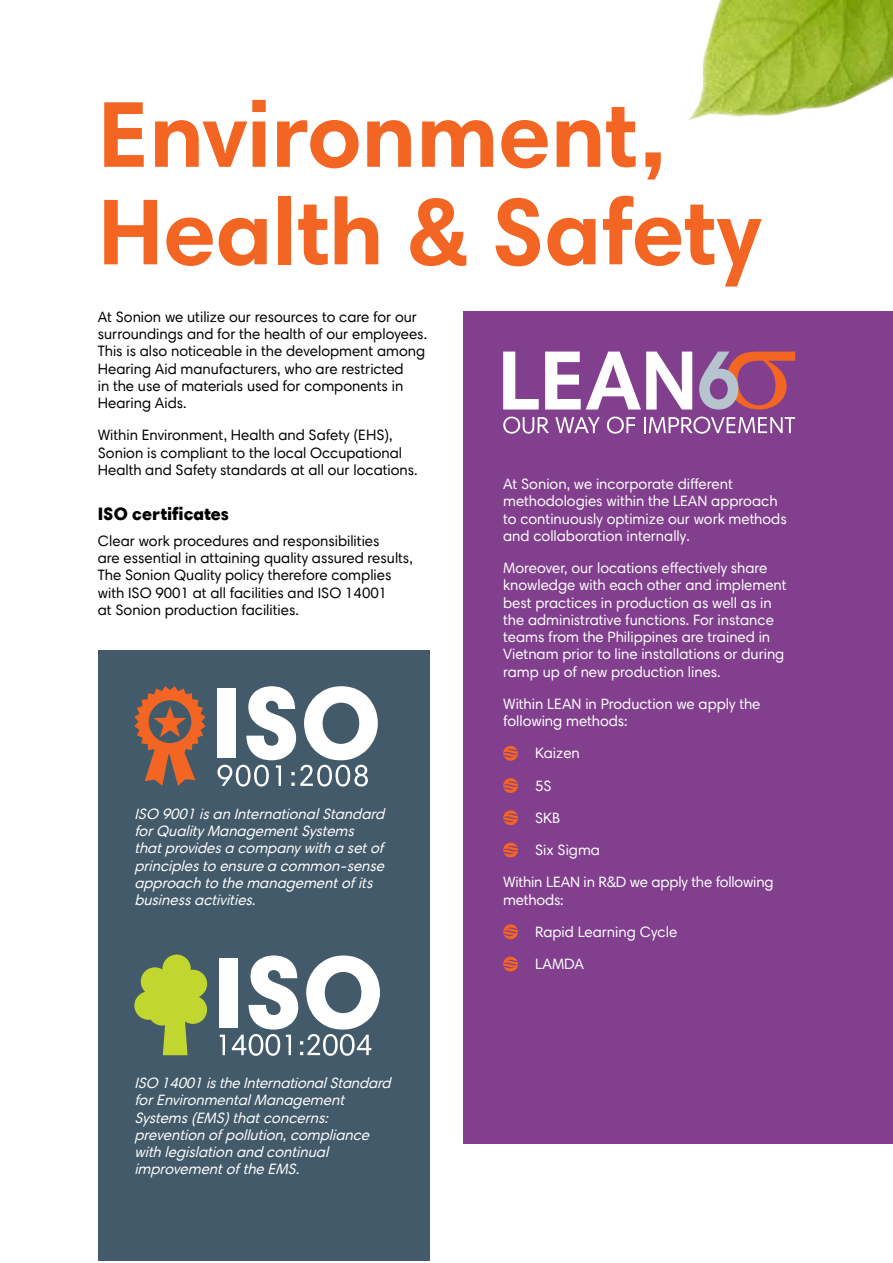
<style>
.page{position:relative;width:893px;height:1263px;background:#fff}
.page>*{position:absolute;margin:0;border:0;box-sizing:border-box;transform-origin:0 0}
.t1{font:700 94.5px/97.5px "Harmonia Sans Pro";color:#f26522}
.t2{font:900 18px "Harmonia Sans Pro";color:#000}
.t3{font:15px/17.2px "Harmonia Sans Pro";color:#000}
.t4{font:15px/17.2px "Harmonia Sans Pro";color:#fff}
.t5{font:italic 15px/17.2px "Harmonia Sans Pro";color:#fff}
</style>
<div class="page">
<div style="left:463px;top:311px;width:430px;height:832px;background:#813f8d"></div>
<div style="left:98px;top:650px;width:331px;height:610px;background:#425a69"></div>
<svg style="left:134px;top:686px;width:72px;height:100px"></svg>
<svg style="left:217px;top:686px;width:161px;height:100px"></svg>
<div style="left:219px;top:958px;width:19px;height:69px;background:#fff"></div>
<svg style="left:134px;top:954px;width:73px;height:101px"></svg>
<svg style="left:220px;top:1035px;width:5px;height:20px"></svg>
<svg style="left:232px;top:955px;width:148px;height:101px"></svg>
<svg style="left:503px;top:746px;width:15px;height:15px"></svg>
<svg style="left:503px;top:778px;width:15px;height:15px"></svg>
<svg style="left:503px;top:810px;width:15px;height:15px"></svg>
<svg style="left:503px;top:843px;width:15px;height:14px"></svg>
<svg style="left:503px;top:924px;width:15px;height:15px"></svg>
<svg style="left:503px;top:957px;width:15px;height:14px"></svg>
<img style="left:688px;top:0;width:205px;height:120px">
<svg style="left:503px;top:352px;width:36px;height:57px"></svg>
<svg style="left:545px;top:352px;width:147px;height:57px"></svg>
<svg style="left:503px;top:417px;width:46px;height:17px"></svg>
<svg style="left:555px;top:417px;width:45px;height:16px"></svg>
<svg style="left:607px;top:417px;width:28px;height:17px"></svg>
<svg style="left:644px;top:417px;width:151px;height:17px"></svg>
<svg style="left:699px;top:351px;width:96px;height:58px"></svg>
<h1 class="t1" style="left:98px;top:84px;width:665px">Environment,<br>Health &amp; Safety</h1>
<p class="t3" style="left:98px;top:308px;width:331px">At Sonion we utilize our resources to care for our surroundings and for the health of our employees.<br>This is also noticeable in the development among Hearing Aid manufacturers, who are restricted<br>in the use of materials used for components in Hearing Aids.</p>
<p class="t3" style="left:98px;top:426px;width:321px">Within Environment, Health and Safety (EHS),<br>Sonion is compliant to the local Occupational<br>Health and Safety standards at all our locations.</p>
<p class="t2" style="left:98px;top:502px;width:133px">ISO certificates</p>
<p class="t3" style="left:98px;top:532px;width:316px">Clear work procedures and responsibilities<br>are essential in attaining quality assured results, The Sonion Quality policy therefore complies with ISO 9001 at all facilities and ISO 14001<br>at Sonion production facilities.</p>
<p class="t5" style="left:134px;top:805px;width:256px">ISO 9001 isan InternationalStandard forQuality ManagementSystems thatprovidesa company with a setof principlesto ensure a common-sense approach to the managementofits businessactivities.</p>
<p class="t5" style="left:134px;top:1074px;width:262px">ISO 14001 istheInternationalStandard forEnvironmentalManagement<br>Systems(EMS)thatconcerns: prevention ofpollution,compliance with legislation and continual improvementofthe EMS.</p>
<p class="t4" style="left:503px;top:475px;width:285px">At Sonion, we incorporate different methodologies within the LEAN approach to continuously optimize our work methods and collaboration internally.</p>
<p class="t4" style="left:503px;top:559px;width:285px">Moreover, our locations effectively share knowledge with each other and implement best practices in production as well as in the administrative functions. For instance teams from the Philippines are trained in Vietnam prior to line installations or during ramp up of new production lines.</p>
<p class="t4" style="left:503px;top:695px;width:259px">Within LEAN in Production we apply the following methods:</p>
<p class="t4" style="left:535px;top:744px;width:46px">Kaizen</p>
<p class="t4" style="left:535px;top:777px;width:18px">5S</p>
<p class="t4" style="left:535px;top:809px;width:27px">SKB</p>
<p class="t4" style="left:535px;top:841px;width:66px">Six Sigma</p>
<p class="t4" style="left:503px;top:873px;width:272px">Within LEAN in R&amp;D we apply the following</p>
<p class="t4" style="left:535px;top:883px;width:144px;line-height:32.2px;text-indent:-32px">methods:<br>Rapid Learning Cycle<br>LAMDA</p>
</div>
